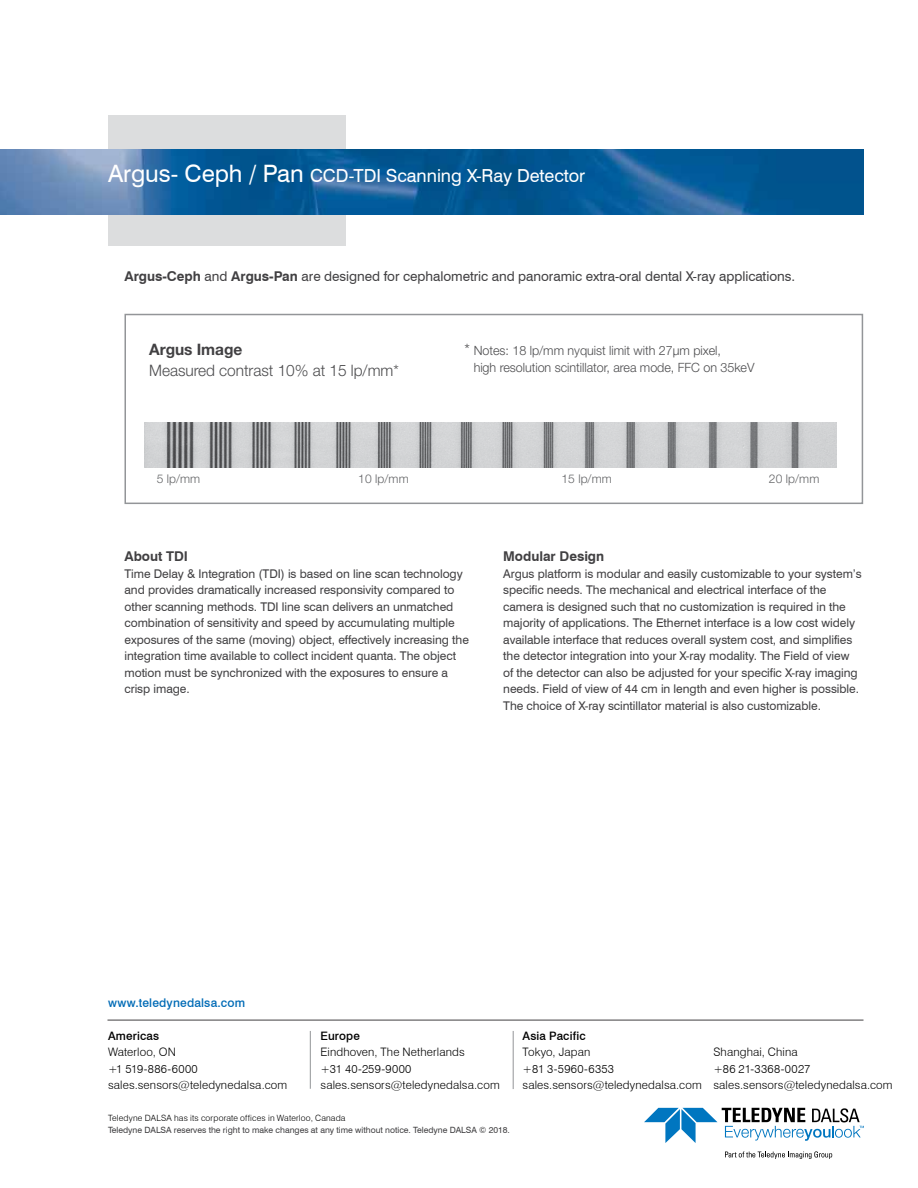
<style>
.page{position:relative;width:918px;height:1188px;background:#fff}
.page>*{position:absolute;margin:0;border:0;box-sizing:border-box;transform-origin:0 0}
.t1{font:18px "Swiss 721 BT";letter-spacing:-.005em;color:#fff}
.t2{font:300 15.75px "Helvetica Neue";letter-spacing:-.005em;color:#4d4d4f}
.t3{font:700 15.75px "Helvetica Neue";letter-spacing:-.005em;color:#414042}
.t4{font:13.5px "Swiss 721 BT";letter-spacing:-.005em;color:#414042}
.t5{font:700 13.5px "Swiss 721 BT";letter-spacing:-.005em;color:#414042}
.t6{font:300 12.75px/16.5px "Helvetica Neue";letter-spacing:-.005em;color:#4d4d4f}
.t7{font:12px/16.5px "Swiss 721 BT";letter-spacing:-.005em;color:#414042}
.t8{font:300 12px "Helvetica Neue LT Std";letter-spacing:.005em;color:#636466}
.t9{font:500 12px "Swiss 721 BT";letter-spacing:.015em;color:#006bb6}
.t10{font:300 11.7px/16.5px "Swiss 721 BT";letter-spacing:.01em;color:#000}
.t11{font:500 11.7px "Swiss 721 BT";letter-spacing:.015em;color:#000}
.t12{font:8.7px "Swiss 721 BT";letter-spacing:-.005em;color:#414042}
.t13{font:300 8.7px "Swiss 721 BT";letter-spacing:.02em;color:#000}
.s1{font-size:24px}
.s2{font-weight:700}
.s3{font-size:15.75px}
</style>
<div class="page">
<div style="left:108px;top:116px;width:237px;height:130px;background:#dcddde"></div>
<img style="left:0;top:149px;width:864px;height:66px">
<div style="left:125px;top:314px;width:738px;height:190px;background:#fff;border:2px solid #939598"></div>
<img style="left:144px;top:422px;width:692px;height:45px">
<hr style="left:310px;top:1031px;width:1px;height:58px;background:#939598">
<hr style="left:513px;top:1031px;width:1px;height:58px;background:#939598">
<hr style="left:108px;top:1020px;width:756px;height:1px;background:#414042">
<svg style="left:644px;top:1108px;width:220px;height:35px"></svg>
<svg style="left:725px;top:1151px;width:107px;height:8px"></svg>
<h1 class="t1" style="left:108px;top:164px;width:479px"><span class="s1">Argus- Ceph / Pan</span> CCD-TDI Scanning X-Ray Detector</h1>
<p class="t4" style="left:125px;top:268px;width:672px"><span class="s2">Argus-Ceph</span> and <span class="s2">Argus-Pan</span> are designed for cephalometric and panoramic extra-oral dental X-ray applications.</p>
<h2 class="t3" style="left:149px;top:340px;width:95px">Argus Image</h2>
<h2 class="t2" style="left:149px;top:361px;width:251px">Measured contrast 10% at 15 lp/mm*</h2>
<p class="t6" style="left:474px;top:342px;width:282px;text-indent:-9px"><span class="s3">*</span> Notes: 18 lp/mm nyquist limit with 27µm pixel,<br>high resolution scintillator, area mode, FFC on 35keV</p>
<p class="t8" style="left:157px;top:472px;width:45px">5 lp/mm</p>
<p class="t8" style="left:358px;top:472px;width:52px">10 lp/mm</p>
<p class="t8" style="left:561px;top:472px;width:52px">15 lp/mm</p>
<p class="t8" style="left:769px;top:472px;width:52px">20 lp/mm</p>
<p class="t5" style="left:125px;top:548px;width:65px">About TDI</p>
<p class="t7" style="left:125px;top:565px;width:346px">Time Delay &amp; Integration (TDI) is based on line scan technology and provides dramatically increased responsivity compared to other scanning methods. TDI line scan delivers an unmatched combination of sensitivity and speed by accumulating multiple exposures of the same (moving) object, effectively increasing the integration time available to collect incident quanta. The object motion must be synchronized with the exposures to ensure a crisp image.</p>
<p class="t5" style="left:503px;top:548px;width:102px">Modular Design</p>
<p class="t7" style="left:503px;top:565px;width:360px">Argus platform is modular and easily customizable to your system’s specific needs. The mechanical and electrical interface of the camera is designed such that no customization is required in the majority of applications. The Ethernet interface is a low cost widely available interface that reduces overall system cost, and simplifies the detector integration into your X-ray modality. The Field of view of the detector can also be adjusted for your specific X-ray imaging needs. Field of view of 44 cm in length and even higher is possible.<br>The choice of X-ray scintillator material is also customizable.</p>
<p class="t9" style="left:108px;top:995px;width:139px">www.teledynedalsa.com</p>
<p class="t11" style="left:108px;top:1028px;width:53px">Americas</p>
<p class="t10" style="left:108px;top:1044px;width:181px">Waterloo, ON<br>+1 519-886-6000 sales.sensors@teledynedalsa.com</p>
<p class="t11" style="left:321px;top:1028px;width:41px">Europe</p>
<p class="t10" style="left:321px;top:1044px;width:181px">Eindhoven, The Netherlands<br>+31 40-259-9000 sales.sensors@teledynedalsa.com</p>
<p class="t13" style="left:108px;top:1113px;width:239px">Teledyne DALSA has its corporate offices in Waterloo, Canada</p>
<p class="t12" style="left:108px;top:1125px;width:403px">Teledyne DALSA reserves the right to make changes at any time without notice. Teledyne DALSA © 2018.</p>
<p class="t11" style="left:523px;top:1028px;width:65px">Asia Pacific</p>
<p class="t10" style="left:523px;top:1044px;width:181px">Tokyo, Japan<br>+81 3-5960-6353 sales.sensors@teledynedalsa.com</p>
<p class="t10" style="left:713px;top:1044px;width:181px">Shanghai, China<br>+86 21-3368-0027 sales.sensors@teledynedalsa.com</p>
</div>
